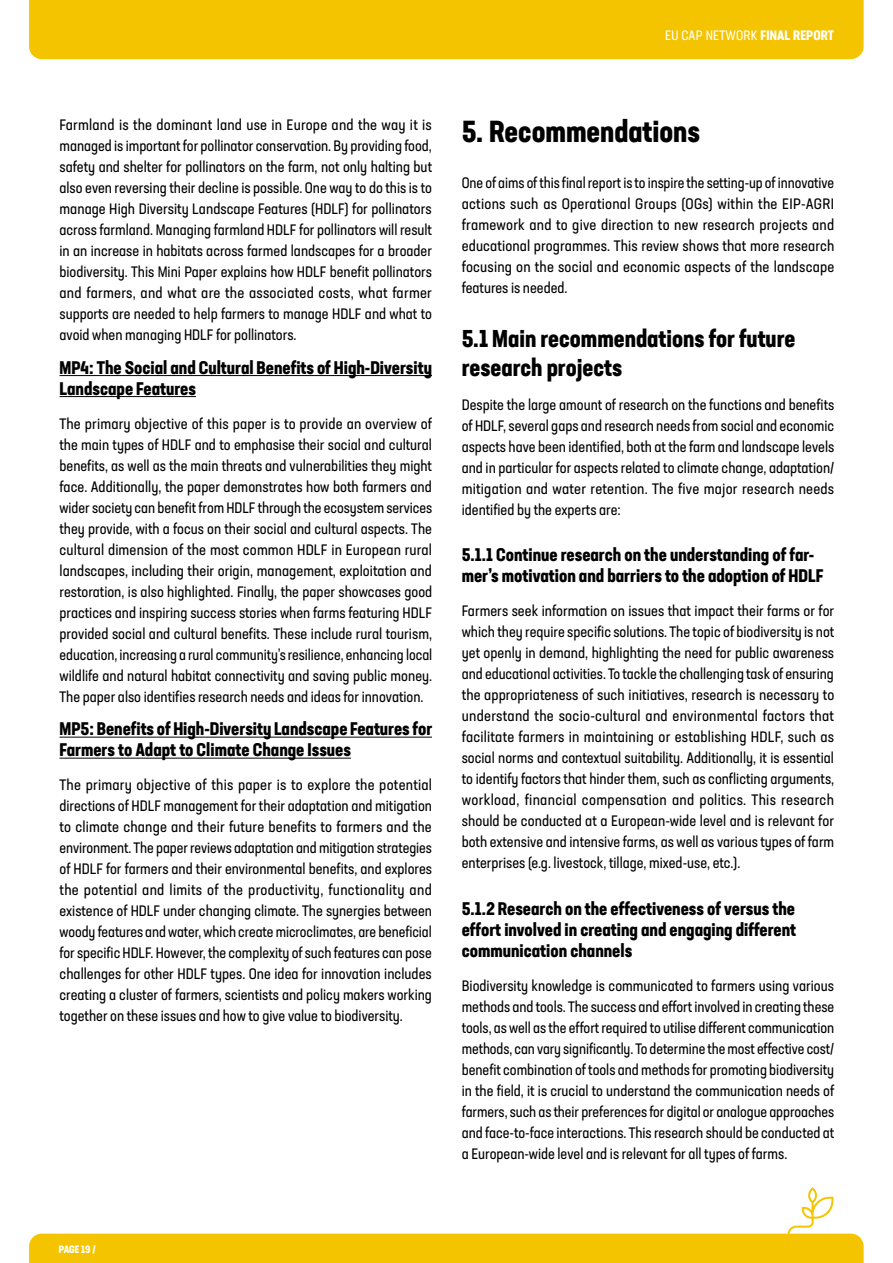
<style>
.page{position:relative;width:893px;height:1263px;background:#fff}
.page>*{position:absolute;margin:0;border:0;box-sizing:border-box;transform-origin:0 0}
.t1{font:700 condensed 30px "Neusa Next Std";color:#000}
.t2{font:700 condensed 24px/28.8px "Neusa Next Std";color:#000}
.t3{font:700 condensed 18px/21px "Neusa Next Std";color:#000}
.t4{font:condensed 15px/21px "Neusa Next Std";color:#000;text-align:justify}
.t5{font:condensed 13.5px "Neusa Next Std";letter-spacing:.01em;color:#fff}
.t6{font:700 condensed 10.5px "Neusa Next Std";letter-spacing:-.005em;color:#fff}
.s1{font-weight:700}
</style>
<div class="page">
<div style="left:29px;top:0;width:835px;height:59px;background:#f5c400"></div>
<svg style="left:29px;top:1187px;width:835px;height:76px"></svg>
<hr style="left:60px;top:375px;width:372px;height:1px;background:#000">
<hr style="left:60px;top:396px;width:136px;height:1px;background:#000">
<hr style="left:60px;top:737px;width:372px;height:1px;background:#000">
<hr style="left:60px;top:758px;width:291px;height:1px;background:#000">
<p class="t5" style="left:665px;top:27px;width:170px">EU CAP NETWORK <span class="s1">FINAL REPORT</span></p>
<p class="t4" style="left:60px;top:114px;width:374px">Farmland is the dominant land use in Europe and the way it is managed is important for pollinator conservation. By providing food, safety and shelter for pollinators on the farm, not only halting but also even reversing their decline is possible. One way to do this is to manage High Diversity Landscape Features (HDLF) for pollinators across farmland. Managing farmland HDLF for pollinators will result in an increase in habitats across farmed landscapes for a broader biodiversity. This Mini Paper explains how HDLF benefit pollinators and farmers, and what are the associated costs, what farmer supports are needed to help farmers to manage HDLF and what to avoid when managing HDLF for pollinators.</p>
<p class="t3" style="left:60px;top:357px;width:374px">MP4: The Social and Cultural Benefits of High-Diversity<br>Landscape Features</p>
<p class="t4" style="left:60px;top:413px;width:374px">The primary objective of this paper is to provide an overview of the main types of HDLF and to emphasise their social and cultural benefits, as well as the main threats and vulnerabilities they might face. Additionally, the paper demonstrates how both farmers and wider society can benefit from HDLF through the ecosystem services they provide, with a focus on their social and cultural aspects. The cultural dimension of the most common HDLF in European rural landscapes, including their origin, management, exploitation and restoration, is also highlighted. Finally, the paper showcases good practices and inspiring success stories when farms featuring HDLF provided social and cultural benefits. These include rural tourism, education, increasing a rural community’s resilience, enhancing local wildlife and natural habitat connectivity and saving public money.<br>The paper also identifies research needs and ideas for innovation.</p>
<p class="t3" style="left:60px;top:718px;width:374px">MP5: Benefits of High-Diversity Landscape Features for<br>Farmers to Adapt to Climate Change Issues</p>
<p class="t4" style="left:60px;top:774px;width:374px">The primary objective of this paper is to explore the potential directions of HDLF management for their adaptation and mitigation to climate change and their future benefits to farmers and the environment. The paper reviews adaptation and mitigation strategies of HDLF for farmers and their environmental benefits, and explores the potential and limits of the productivity, functionality and existence of HDLF under changing climate. The synergies between woody features and water, which create microclimates, are beneficial for specific HDLF. However, the complexity of such features can pose challenges for other HDLF types. One idea for innovation includes creating a cluster of farmers, scientists and policy makers working together on these issues and how to give value to biodiversity.</p>
<h1 class="t1" style="left:462px;top:112px;width:240px">5. Recommendations</h1>
<p class="t4" style="left:462px;top:172px;width:374px">One of aims of this final report is to inspire the setting-up of innovative actions such as Operational Groups (OGs) within the EIP-AGRI framework and to give direction to new research projects and educational programmes. This review shows that more research focusing on the social and economic aspects of the landscape features is needed.</p>
<h2 class="t2" style="left:462px;top:324px;width:335px">5.1 Main recommendations for future research projects</h2>
<p class="t4" style="left:462px;top:394px;width:374px">Despite the large amount of research on the functions and benefits of HDLF, several gaps and research needs from social and economic aspects have been identified, both at the farm and landscape levels and in particular for aspects related to climate change, adaptation/ mitigation and water retention. The five major research needs identified by the experts are:</p>
<p class="t3" style="left:462px;top:544px;width:363px">5.1.1 Continue research on the understanding of far&shy;mer’s motivation and barriers to the adoption of HDLF</p>
<p class="t4" style="left:462px;top:600px;width:374px">Farmers seek information on issues that impact their farms or for which they require specific solutions. The topic of biodiversity is not yet openly in demand, highlighting the need for public awareness and educational activities. To tackle the challenging task of ensuring the appropriateness of such initiatives, research is necessary to understand the socio-cultural and environmental factors that facilitate farmers in maintaining or establishing HDLF, such as social norms and contextual suitability. Additionally, it is essential to identify factors that hinder them, such as conflicting arguments, workload, financial compensation and politics. This research should be conducted at a European-wide level and is relevant for both extensive and intensive farms, as well as various types of farm enterprises (e.g. livestock, tillage, mixed-use, etc.).</p>
<p class="t3" style="left:462px;top:898px;width:336px;text-align:justify">5.1.2 Research on the effectiveness of versus the effort involved in creating and engaging different communication channels</p>
<p class="t4" style="left:462px;top:974px;width:374px">Biodiversity knowledge is communicated to farmers using various methods and tools. The success and effort involved in creating these tools, as well as the effort required to utilise different communication methods, can vary significantly. To determine the most effective cost/ benefit combination of tools and methods for promoting biodiversity in the field, it is crucial to understand the communication needs of farmers, such as their preferences for digital or analogue approaches and face-to-face interactions. This research should be conducted at a European-wide level and is relevant for all types of farms.</p>
<p class="t6" style="left:59px;top:1242px;width:39px">PAGE 19 /</p>
</div>
